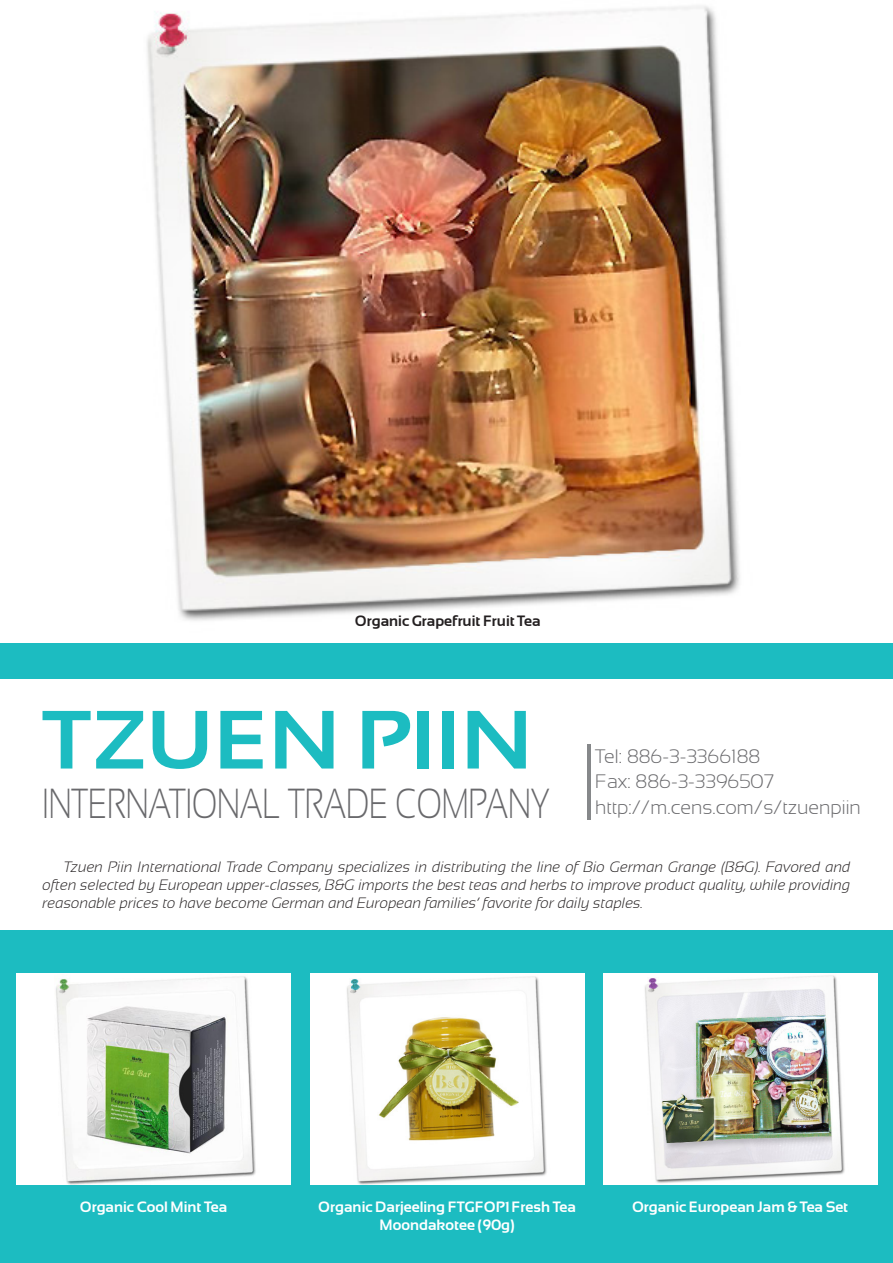
<style>
.page{position:relative;width:893px;height:1263px;background:#fff}
.page>*{position:absolute;margin:0;border:0;box-sizing:border-box;transform-origin:0 0}
.公司名大標{font:700 82.5px "Sansation";color:#1cbcc1;scale:1.1 1}
.公司名大標-2{font:300 42px "Sansation";color:#69696c;scale:.75 1}
.t1{font:300 19.5px "Sansation";color:#69696c}
.副標內文{font:italic 300 15px/18px "Sansation";color:#231f20;text-align:justify}
.產品名{font:700 15px/17.2px "Sansation";color:#fff;text-align:center}
.產品名-2{font:700 15px "Sansation";color:#231f20}
</style>
<div class="page">
<img style="left:147px;top:6px;width:593px;height:615px">
<div style="left:0;top:643px;width:893px;height:620px;background:#1cbcc1"></div>
<div style="left:0;top:679px;width:893px;height:251px;background:#fff"></div>
<div style="left:17px;top:973px;width:274px;height:212px;background:#fff"></div>
<img style="left:56px;top:976px;width:200px;height:209px">
<div style="left:310px;top:973px;width:274px;height:212px;background:#fff"></div>
<img style="left:347px;top:976px;width:200px;height:209px">
<div style="left:604px;top:973px;width:274px;height:212px;background:#fff"></div>
<img style="left:645px;top:975px;width:200px;height:208px">
<hr style="left:587px;top:744px;width:3px;height:76px;background:#86888a">
<p class="產品名-2" style="left:355px;top:613px;width:187px">Organic Grapefruit Fruit Tea</p>
<p class="公司名大標" style="left:43px;top:694px;width:447px">TZUEN PIIN</p>
<p class="公司名大標-2" style="left:43px;top:780px;width:678px">INTERNATIONAL TRADE COMPANY</p>
<p class="t1" style="left:595px;top:745px;width:167px">Tel: 886-3-3366188</p>
<p class="t1" style="left:595px;top:771px;width:180px">Fax: 886-3-3396507</p>
<p class="t1" style="left:595px;top:796px;width:267px">http://m.cens.com/s/tzuenpiin</p>
<p class="副標內文" style="left:43px;top:858px;width:809px;text-indent:21px">Tzuen Piin International Trade Company specializes in distributing the line of Bio German Grange (B&amp;G). Favored and often selected by European upper-classes, B&amp;G imports the best teas and herbs to improve product quality, while providing reasonable prices to have become German and European families’ favorite for daily staples.</p>
<p class="產品名" style="left:80px;top:1198px;width:149px">Organic Cool Mint Tea</p>
<p class="產品名" style="left:318px;top:1198px;width:259px">Organic Darjeeling FTGFOP1 Fresh Tea<br>Moondakotee (90g)</p>
<p class="產品名" style="left:632px;top:1198px;width:218px">Organic European Jam &amp; Tea Set</p>
</div>
